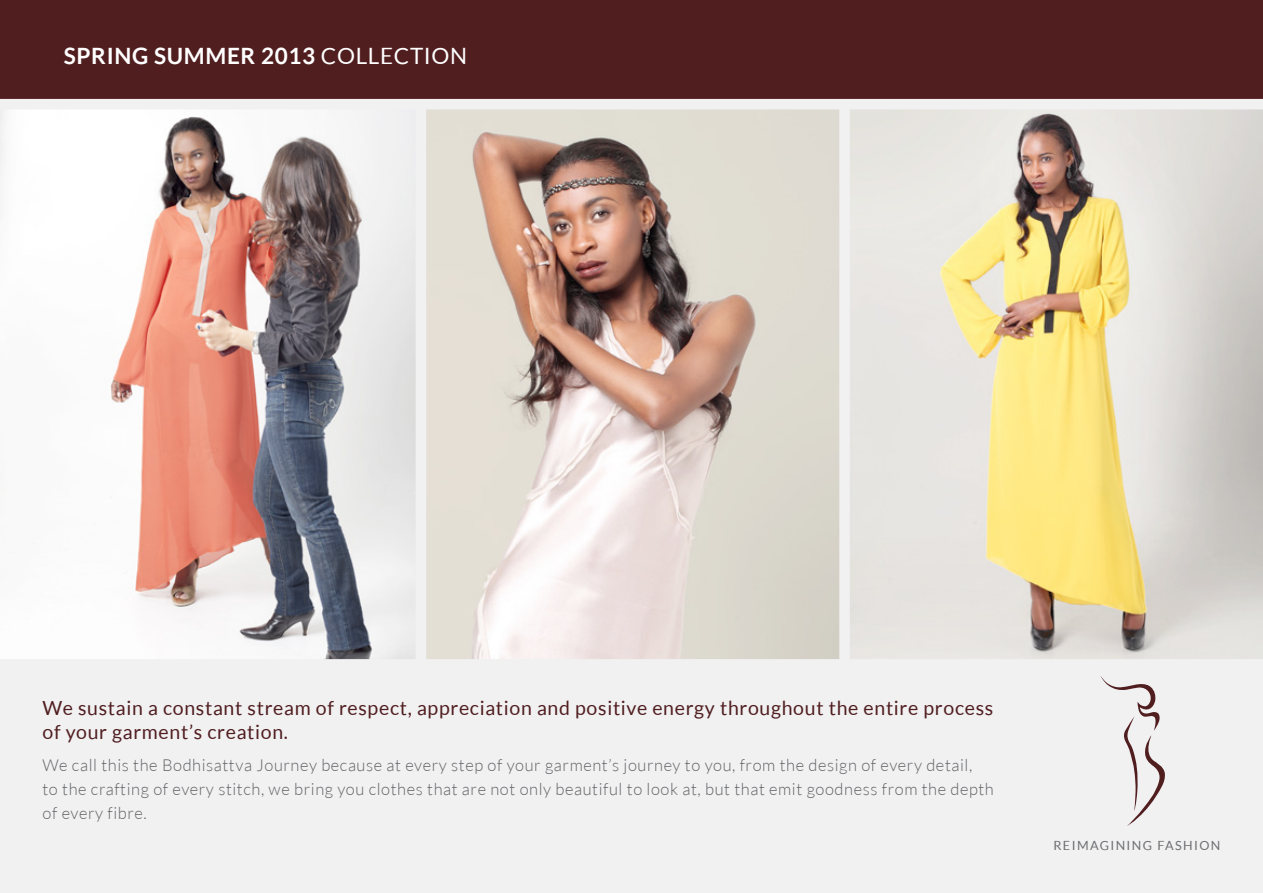
<style>
.page{position:relative;width:1263px;height:893px;background:#f1f1f2}
.page>*{position:absolute;margin:0;border:0;box-sizing:border-box;transform-origin:0 0}
.t1{font:700 22.5px "Lato";letter-spacing:.03em;color:#fff}
.t2{font:19.5px/24px "Lato";color:#511e20}
.t3{font:300 16.5px/24px "Lato";letter-spacing:.035em;color:#636466}
.t4{font:12.6px "Lato";letter-spacing:.11em;color:#6d6e71}
.s1{font-weight:400}
</style>
<div class="page">
<img style="left:0;top:110px;width:416px;height:549px">
<img style="left:426px;top:109px;width:413px;height:550px">
<img style="left:850px;top:109px;width:413px;height:550px">
<div style="left:0;top:0;width:1263px;height:105px;background:#511e20"></div>
<div style="left:0;top:99px;width:1263px;height:10px;background:#f1f1f2"></div>
<svg style="left:1100px;top:676px;width:65px;height:150px"></svg>
<h1 class="t1" style="left:64px;top:43px;width:273px">SPRING SUMMER 2013 <span class="s1">COLLECTION</span></h1>
<p class="t2" style="left:43px;top:695px;width:952px">We sustain a constant stream of respect, appreciation and positive energy throughout the entire process of your garment’s creation.</p>
<p class="t3" style="left:43px;top:753px;width:953px">We call this the Bodhisattva Journey because at every step of your garment’s journey to you, from the design of every detail,<br>to the crafting of every stitch, we bring you clothes that are not only beautiful to look at, but that emit goodness from the depth of every fibre.</p>
<p class="t4" style="left:1053px;top:839px;width:168px">reimagining fashion</p>
</div>
